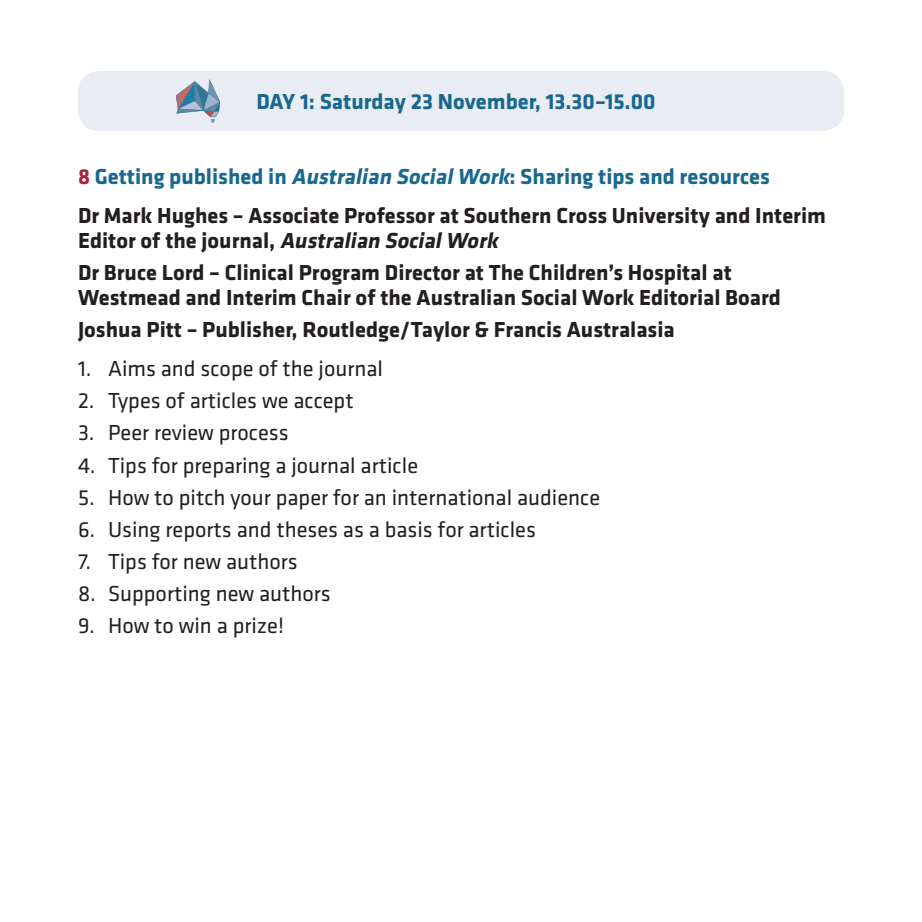
<style>
.page{position:relative;width:922px;height:922px;background:#fff}
.page>*{position:absolute;margin:0;border:0;box-sizing:border-box;transform-origin:0 0}
.TABLE_-_BODY{font:700 22.5px/25px "Klavika";color:#231f20}
.TABLE_-_BODY-2{font:22.5px "Klavika";color:#231f20}
.TABLE_-_HEADING_BLUE{font:700 22.5px "Klavika";color:#186890}
.s1{color:#a9223e}
.s2{font-style:italic}
</style>
<div class="page">
<div style="left:78px;top:71px;width:765px;height:60px;background:#e9ecf2;border-radius:21px"></div>
<svg style="left:176px;top:79px;width:44px;height:44px"></svg>
<p class="TABLE_-_HEADING_BLUE" style="left:256px;top:86px;width:401px">DAY 1: Saturday 23 November, 13.30–15.00</p>
<p class="TABLE_-_HEADING_BLUE" style="left:78px;top:160px;width:693px"><span class="s1">8</span> Getting published in <span class="s2">Australian SocialWork</span>: Sharing tips and resources</p>
<p class="TABLE_-_BODY" style="left:78px;top:202px;width:749px">Dr Mark Hughes – Associate Professor at Southern Cross University and Interim<br>E d i t o r of t h e j o u r n a l , <span class="s2">Australian SocialWork</span></p>
<p class="TABLE_-_BODY" style="left:78px;top:259px;width:704px">Dr Bruce Lord – Clinical Program Director at The Children’s Hospital at<br>Westmead and Interim Chair of the Australian Social Work Editorial Board</p>
<p class="TABLE_-_BODY" style="left:78px;top:316px;width:598px">Joshua Pitt – Publisher, Routledge/Taylor &amp; Francis Australasia</p>
<p class="TABLE_-_BODY-2" style="left:78px;top:354px;width:306px">1. Aims and scope of the journal</p>
<p class="TABLE_-_BODY-2" style="left:78px;top:386px;width:277px">2. Types of articles we accept</p>
<p class="TABLE_-_BODY-2" style="left:78px;top:418px;width:212px">3. Peer review process</p>
<p class="TABLE_-_BODY-2" style="left:78px;top:450px;width:341px">4. Tips for preparing a journal article</p>
<p class="TABLE_-_BODY-2" style="left:78px;top:482px;width:523px">5. How to pitch your paper for an international audience</p>
<p class="TABLE_-_BODY-2" style="left:78px;top:514px;width:459px">6. Using reports and theses as a basis for articles</p>
<p class="TABLE_-_BODY-2" style="left:78px;top:546px;width:221px">7. Tips for new authors</p>
<p class="TABLE_-_BODY-2" style="left:78px;top:578px;width:254px">8. Supporting new authors</p>
<p class="TABLE_-_BODY-2" style="left:78px;top:610px;width:207px">9. How to win a prize!</p>
</div>
